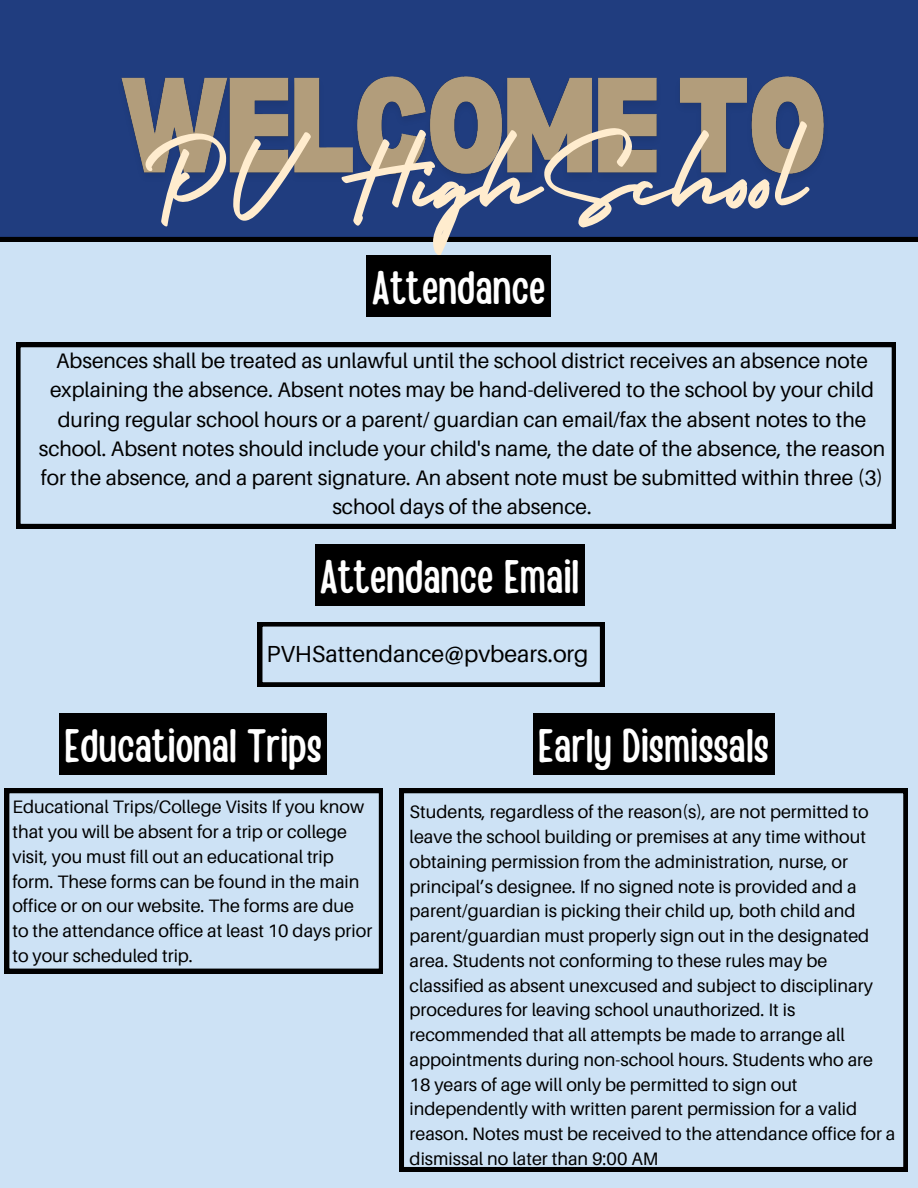
<style>
.page{position:relative;width:918px;height:1188px;background:#cde2f5}
.page>*{position:absolute;margin:0;border:0;box-sizing:border-box;transform-origin:0 0}
.t1{font:120.75px "Holiday";color:#ffecce}
.t2{font:46.65px "Handy Casual Condensed";color:#fff}
.t3{font:23.25px "Aileron";color:#000}
.t4{font:21px/29.2px "Aileron";color:#000;text-align:center}
.t5{font:18px/24.8px "Aileron";color:#000}
</style>
<div class="page">
<div style="left:0;top:0;width:918px;height:241px;background:#203d7f"></div>
<img style="left:109px;top:49px;width:727px;height:143px">
<div style="left:367px;top:255px;width:184px;height:62px;background:#000"></div>
<svg style="left:16px;top:343px;width:880px;height:185px"></svg>
<svg style="left:258px;top:622px;width:346px;height:64px"></svg>
<div style="left:315px;top:545px;width:270px;height:61px;background:#000"></div>
<div style="left:59px;top:713px;width:268px;height:62px;background:#000"></div>
<svg style="left:5px;top:789px;width:378px;height:184px"></svg>
<div style="left:533px;top:713px;width:241px;height:62px;background:#000"></div>
<svg style="left:400px;top:789px;width:508px;height:382px"></svg>
<h2 class="t1" style="left:142px;top:88px;width:665px">PV HighSchool</h2>
<h3 class="t2" style="left:372px;top:257px;width:175px">Attendance</h3>
<h4 class="t4" style="left:39px;top:346px;width:848px">Absences shall be treated as unlawful until the school district receives an absence note explaining the absence. Absent notes may be hand-delivered to the school by your child during regular school hours or a parent/ guardian can email/fax the absent notes to the school. Absent notes should include your child's name, the date of the absence, the reason for the absence, and a parent signature. An absent note must be submitted within three (3) school days of the absence.</h4>
<h3 class="t2" style="left:320px;top:547px;width:261px">Attendance Email</h3>
<h3 class="t3" style="left:267px;top:639px;width:324px">PVHSattendance@pvbears.org</h3>
<h3 class="t2" style="left:65px;top:715px;width:259px">Educational Trips</h3>
<h4 class="t5" style="left:12px;top:794px;width:361px">Educational Trips/College Visits If you know that you will be absent for a trip or college visit, you must fill out an educational trip form. These forms can be found in the main office or on our website. The forms are due to the attendance office at least 10 days prior to your scheduled trip.</h4>
<p class="t2" style="left:538px;top:715px;width:232px">Early Dismissals</p>
<p class="t5" style="left:410px;top:799px;width:487px">Students, regardless of the reason(s), are not permitted to leave the school building or premises at any time without obtaining permission from the administration, nurse, or principal’s designee. If no signed note is provided and a parent/guardian is picking their child up, both child and parent/guardian must properly sign out in the designated area. Students not conforming to these rules may be classified as absent unexcused and subject to disciplinary procedures for leaving school unauthorized. It is recommended that all attempts be made to arrange all appointments during non-school hours. Students who are 18 years of age will only be permitted to sign out independently with written parent permission for a valid reason. Notes must be received to the attendance office for a dismissal no later than 9:00 AM</p>
</div>
